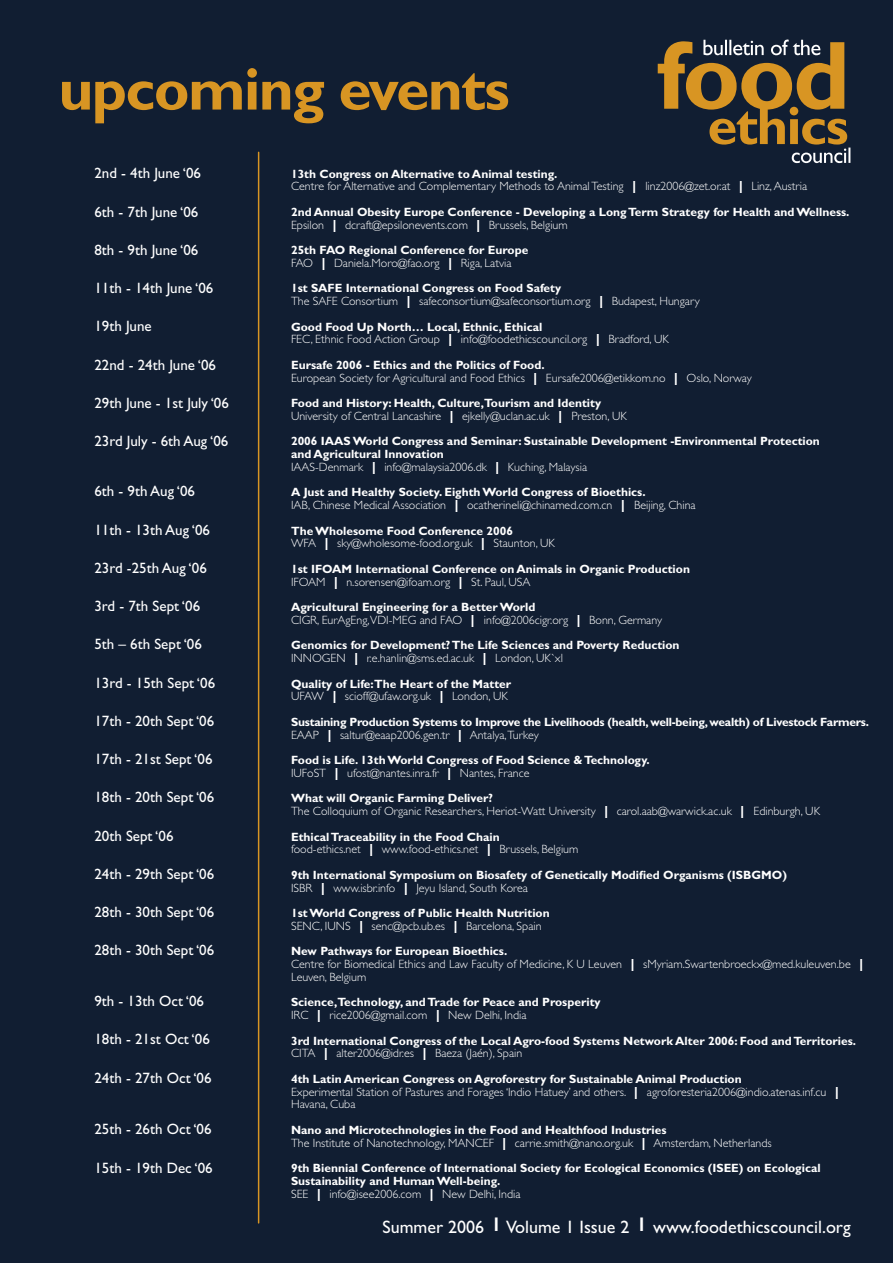
<style>
.page{position:relative;width:893px;height:1263px;background:#111e32}
.page>*{position:absolute;margin:0;border:0;box-sizing:border-box;transform-origin:0 0}
.t1{font:700 60px "Gill Sans";letter-spacing:-.025em;color:#d89523}
.t2{font:18px "Gill Sans";color:#fff}
.t3{font:15px "Gill Sans";color:#fff}
.t4{font:300 12px/12.8px "Gill Sans";color:#fff}
.t5{font:700 12px/12.8px "Gill Sans";color:#fff}
.t6{font:700 12px "Gill Sans";letter-spacing:-.02em;color:#fff}
.s1{font-weight:800}
.s2{font-weight:700}
.s3{font-weight:300}
.s4{font-family:"Helvetica";font-weight:900;font-stretch:condensed}
</style>
<div class="page">
<svg style="left:658px;top:39px;width:192px;height:124px"></svg>
<hr style="left:258px;top:152px;width:1px;height:1071px;background:#d89523">
<p class="t1" style="left:58px;top:54px;width:453px">upcoming events</p>
<p class="t3" style="left:94px;top:165px;width:108px">2nd - 4th June ‘06</p>
<p class="t3" style="left:94px;top:203px;width:105px">6th - 7th June ‘06</p>
<p class="t3" style="left:94px;top:241px;width:105px">8th - 9th June ‘06</p>
<p class="t3" style="left:94px;top:279px;width:120px">11th - 14th June ‘06</p>
<p class="t3" style="left:94px;top:318px;width:59px">19th June</p>
<p class="t3" style="left:94px;top:356px;width:123px">22nd - 24th June ‘06</p>
<p class="t3" style="left:94px;top:394px;width:136px">29th June - 1st July ‘06</p>
<p class="t3" style="left:94px;top:432px;width:135px">23rd July - 6th Aug ‘06</p>
<p class="t3" style="left:94px;top:483px;width:102px">6th - 9th Aug ‘06</p>
<p class="t3" style="left:94px;top:521px;width:117px">11th - 13th Aug ‘06</p>
<p class="t3" style="left:94px;top:559px;width:114px">23rd -25th Aug ‘06</p>
<p class="t3" style="left:94px;top:597px;width:107px">3rd - 7th Sept ‘06</p>
<p class="t3" style="left:94px;top:636px;width:109px">5th – 6th Sept ‘06</p>
<p class="t3" style="left:94px;top:674px;width:122px">13rd - 15th Sept ‘06</p>
<p class="t3" style="left:94px;top:712px;width:121px">17th - 20th Sept ‘06</p>
<p class="t3" style="left:94px;top:750px;width:120px">17th - 21st Sept ‘06</p>
<p class="t3" style="left:94px;top:789px;width:121px">18th - 20th Sept ‘06</p>
<p class="t3" style="left:94px;top:827px;width:81px">20th Sept ‘06</p>
<p class="t3" style="left:94px;top:865px;width:121px">24th - 29th Sept ‘06</p>
<p class="t3" style="left:94px;top:903px;width:121px">28th - 30th Sept ‘06</p>
<p class="t3" style="left:94px;top:942px;width:121px">28th - 30th Sept ‘06</p>
<p class="t3" style="left:94px;top:992px;width:111px">9th - 13th Oct ‘06</p>
<p class="t3" style="left:94px;top:1031px;width:117px">18th - 21st Oct ‘06</p>
<p class="t3" style="left:94px;top:1069px;width:119px">24th - 27th Oct ‘06</p>
<p class="t3" style="left:94px;top:1120px;width:119px">25th - 26th Oct ‘06</p>
<p class="t3" style="left:94px;top:1159px;width:120px">15th - 19th Dec ‘06</p>
<p class="t5" style="left:291px;top:167px;width:268px">13th Congress on Alternative to Animal testing.</p>
<p class="t4" style="left:291px;top:180px;width:518px">Centre for Alternative and Complementary Methods to Animal Testing <span class="s1">|</span> linz2006@zet.or.at <span class="s1">|</span> Linz, Austria</p>
<p class="t5" style="left:291px;top:205px;width:560px">2nd Annual Obesity Europe Conference - Developing a Long Term Strategy for Health and Wellness.</p>
<p class="t4" style="left:291px;top:218px;width:278px">Epsilon <span class="s1">|</span> dcraft@epsilonevents.com <span class="s1">|</span> Brussels, Belgium</p>
<p class="t5" style="left:291px;top:244px;width:239px">25th FAO Regional Conference for Europe</p>
<p class="t4" style="left:291px;top:257px;width:222px">FAO <span class="s1">|</span> Daniela.Moro@fao.org <span class="s1">|</span> Riga, Latvia</p>
<p class="t5" style="left:291px;top:282px;width:272px">1st SAFE International Congress on Food Safety</p>
<p class="t4" style="left:291px;top:295px;width:410px">The SAFE Consortium <span class="s1">|</span> safeconsortium@safeconsortium.org <span class="s1">|</span> Budapest, Hungary</p>
<p class="t5" style="left:291px;top:320px;width:253px">Good Food Up North… Local, Ethnic, Ethical</p>
<p class="t4" style="left:291px;top:333px;width:379px">FEC, Ethnic Food Action Group <span class="s1">|</span> info@foodethicscouncil.org <span class="s1">|</span> Bradford, UK</p>
<p class="t5" style="left:291px;top:358px;width:255px">Eursafe 2006 - Ethics and the Politics of Food.</p>
<p class="t4" style="left:291px;top:371px;width:462px">European Society for Agricultural and Food Ethics <span class="s1">|</span> Eursafe2006@etikkom.no <span class="s1">|</span> Oslo, Norway</p>
<p class="t4" style="left:291px;top:397px;width:337px"><span class="s2">Food and History: Health, Culture,Tourism and Identity<br></span>University of Central Lancashire <span class="s1">|</span> ejkelly@uclan.ac.uk <span class="s1">|</span> Preston, UK</p>
<p class="t5" style="left:291px;top:435px;width:530px">2006 IAAS World Congress and Seminar: Sustainable Development -Environmental Protection and Agricultural Innovation</p>
<p class="t4" style="left:291px;top:461px;width:298px">IAAS-Denmark <span class="s1">|</span> info@malaysia2006.dk <span class="s1">|</span> Kuching, Malaysia</p>
<p class="t5" style="left:291px;top:486px;width:356px">A Just and Healthy Society. Eighth World Congress of Bioethics.</p>
<p class="t4" style="left:291px;top:499px;width:406px">IAB, Chinese Medical Association <span class="s1">|</span> ocatherineli@chinamed.com.cn <span class="s1">|</span> Beijing, China</p>
<p class="t5" style="left:291px;top:524px;width:223px">The Wholesome Food Conference 2006</p>
<p class="t4" style="left:291px;top:537px;width:265px">WFA <span class="s1">|</span> sky@wholesome-food.org.uk <span class="s1">|</span> Staunton, UK</p>
<p class="t5" style="left:291px;top:562px;width:400px">1st IFOAM International Conference on Animals in Organic Production</p>
<p class="t4" style="left:291px;top:575px;width:241px">IFOAM <span class="s1">|</span> n.sorensen@ifoam.org <span class="s1">|</span> St. Paul, USA</p>
<p class="t5" style="left:291px;top:601px;width:246px">Agricultural Engineering for a Better World</p>
<p class="t4" style="left:291px;top:614px;width:373px">CIGR, EurAgEng,VDI-MEG and FAO <span class="s1">|</span> info@2006cigr.org <span class="s1">|</span> Bonn, Germany</p>
<p class="t5" style="left:291px;top:639px;width:390px">Genomics for Development? The Life Sciences and Poverty Reduction</p>
<p class="t4" style="left:291px;top:652px;width:273px">INNOGEN <span class="s1">|</span> r.e.hanlin@sms.ed.ac.uk <span class="s1">|</span> London, UK`xl</p>
<p class="t5" style="left:291px;top:677px;width:222px">Quality of Life:The Heart of the Matter</p>
<p class="t4" style="left:291px;top:690px;width:218px">UFAW <span class="s1">|</span> scioff@ufaw.org.uk <span class="s1">|</span> London, UK</p>
<p class="t6" style="left:291px;top:715px;width:579px">Sustaining Production Systems to Improve the Livelihoods (health, well-being, wealth) of Livestock Farmers.</p>
<p class="t4" style="left:291px;top:728px;width:249px">EAAP <span class="s1">|</span> saltur@eaap2006.gen.tr <span class="s1">|</span> Antalya,Turkey</p>
<p class="t5" style="left:291px;top:754px;width:360px">Food is Life. 13th World Congress of Food Science &amp; Technology.</p>
<p class="t4" style="left:291px;top:767px;width:240px">IUFoST <span class="s1">|</span> ufost@nantes.inra.fr <span class="s1">|</span> Nantes, France</p>
<p class="t5" style="left:291px;top:792px;width:203px">What will Organic Farming Deliver?</p>
<p class="t4" style="left:291px;top:805px;width:530px">The Colloquium of Organic Researchers, Heriot-Watt University <span class="s1">|</span> carol.aab@warwick.ac.uk <span class="s1">|</span> Edinburgh, UK</p>
<p class="t5" style="left:291px;top:830px;width:210px">Ethical Traceability in the Food Chain</p>
<p class="t4" style="left:291px;top:843px;width:289px">food-ethics.net <span class="s1">|</span> www.food-ethics.net <span class="s1">|</span> Brussels, Belgium</p>
<p class="t5" style="left:291px;top:868px;width:497px">9th International Symposium on Biosafety of Genetically Modified Organisms (ISBGMO)</p>
<p class="t4" style="left:291px;top:881px;width:239px">ISBR <span class="s1">|</span> www.isbr.info <span class="s1">|</span> Jeyu Island, South Korea</p>
<p class="t5" style="left:291px;top:907px;width:260px">1st World Congress of Public Health Nutrition</p>
<p class="t4" style="left:291px;top:920px;width:252px">SENC, IUNS <span class="s1">|</span> senc@pcb.ub.es <span class="s1">|</span> Barcelona, Spain</p>
<p class="t5" style="left:291px;top:945px;width:218px">New Pathways for European Bioethics.</p>
<p class="t4" style="left:291px;top:958px;width:575px">Centre for Biomedical Ethics and Law Faculty of Medicine, K U Leuven <span class="s1">|</span> sMyriam.Swartenbroeckx@med.kuleuven.be <span class="s1">|<br></span>Leuven, Belgium</p>
<p class="t5" style="left:291px;top:996px;width:311px">Science,Technology, and Trade for Peace and Prosperity</p>
<p class="t4" style="left:291px;top:1009px;width:237px">IRC <span class="s1">|</span> rice2006@gmail.com <span class="s1">|</span> New Delhi, India</p>
<p class="t5" style="left:291px;top:1034px;width:567px">3rd International Congress of the Local Agro-food Systems Network Alter 2006: Food and Territories.<br><span class="s3">CITA</span> <span class="s1">|</span> <span class="s3">alter2006@idr.es</span> <span class="s1">|</span> <span class="s3">Baeza (Jaén), Spain</span></p>
<p class="t5" style="left:291px;top:1072px;width:452px">4th Latin American Congress on Agroforestry for Sustainable Animal Production</p>
<p class="t4" style="left:291px;top:1085px;width:551px">Experimental Station of Pastures and Forages ‘Indio Hatuey’ and others. <span class="s1">|</span> agroforesteria2006@indio.atenas.inf.cu <span class="s1">|<br></span>Havana, Cuba</p>
<p class="t5" style="left:291px;top:1123px;width:377px">Nano and Microtechnologies in the Food and Healthfood Industries</p>
<p class="t4" style="left:291px;top:1136px;width:482px">The Institute of Nanotechnology, MANCEF <span class="s1">|</span> carrie.smith@nano.org.uk <span class="s1">|</span> Amsterdam, Netherlands</p>
<p class="t5" style="left:291px;top:1162px;width:531px">9th Biennial Conference of International Society for Ecological Economics (ISEE) on Ecological<br>Sustainability and Human Well-being.<br><span class="s3">SEE</span> <span class="s1">|</span> <span class="s3">info@isee2006.com</span> <span class="s1">|</span> <span class="s3">New Delhi, India</span></p>
<p class="t2" style="left:382px;top:1216px;width:470px">Summer 2006 <span class="s4">|</span> Volume 1 Issue 2 <span class="s4">|</span> www.foodethicscouncil.org</p>
</div>
